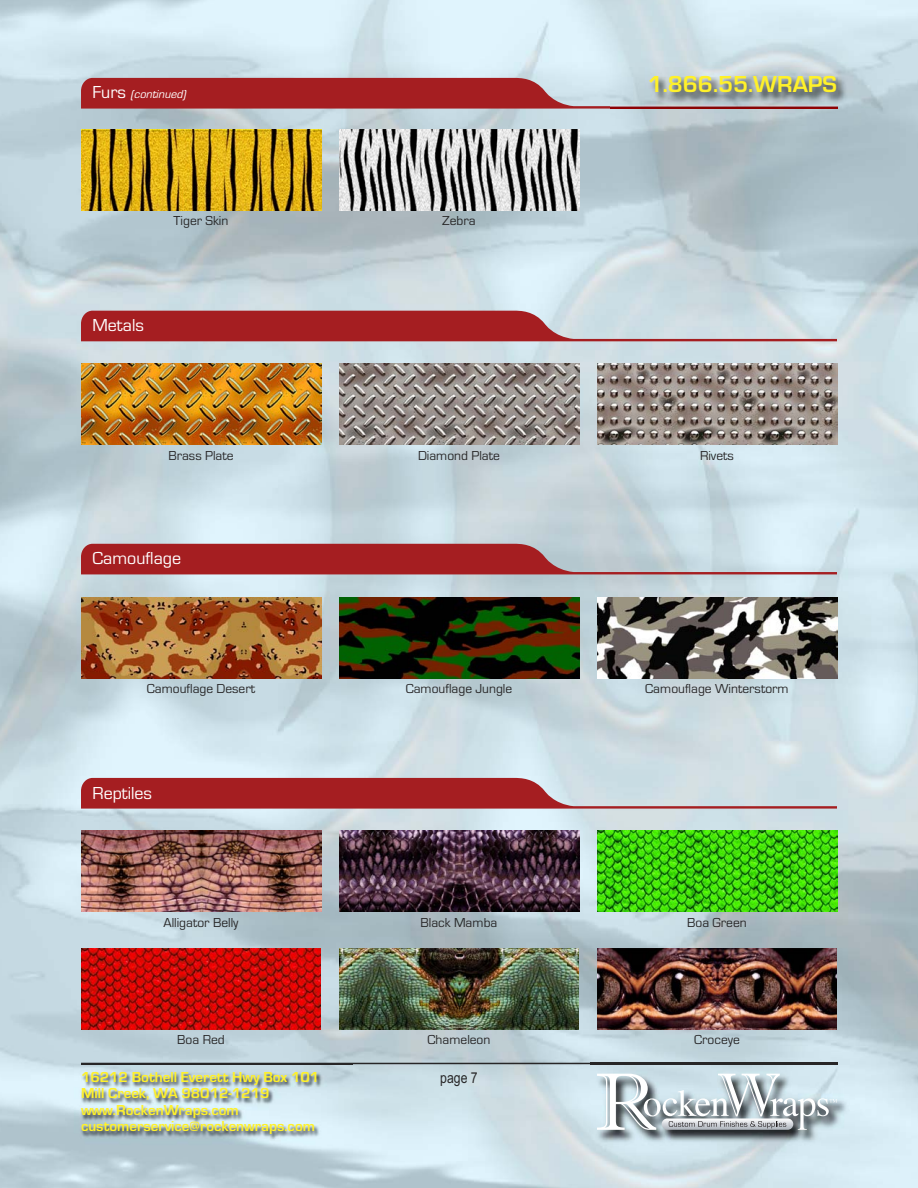
<style>
.page{position:relative;width:918px;height:1188px;background:#fff}
.page>*{position:absolute;margin:0;border:0;box-sizing:border-box;transform-origin:0 0}
.t1{font:700 24px "Eurostile";color:#fff12a}
.t2{font:18px "Eurostile";color:#fff}
.t3{font:700 15px/16.5px "Eurostile";color:#fff12a}
.t4{font:15px "Arial Narrow";color:#272627}
.t5{font:13.5px "Eurostile";color:#272627}
.t6{font:italic 12px "Eurostile";color:#fff}
.s1{font-style:normal;font-size:18px}
</style>
<div class="page">
<img style="left:0;top:0;width:918px;height:1188px">
<svg style="left:81px;top:78px;width:530px;height:31px"></svg>
<img style="left:81px;top:129px;width:240px;height:81px">
<img style="left:339px;top:129px;width:240px;height:81px">
<hr style="left:81px;top:1063px;width:756px;height:1px;background:#272627">
<img style="left:81px;top:364px;width:240px;height:81px">
<img style="left:339px;top:364px;width:240px;height:81px">
<img style="left:597px;top:364px;width:240px;height:81px">
<img style="left:81px;top:597px;width:240px;height:81px">
<img style="left:339px;top:597px;width:240px;height:81px">
<img style="left:597px;top:597px;width:240px;height:81px">
<img style="left:81px;top:831px;width:240px;height:81px">
<img style="left:339px;top:831px;width:240px;height:81px">
<img style="left:597px;top:831px;width:240px;height:81px">
<img style="left:591px;top:1059px;width:264px;height:96px">
<img style="left:591px;top:1063px;width:246px;height:1px">
<svg style="left:597px;top:1074px;width:240px;height:56px"></svg>
<img style="left:611px;top:67px;width:250px;height:59px">
<img style="left:611px;top:78px;width:226px;height:30px">
<img style="left:74px;top:1064px;width:279px;height:98px">
<img style="left:81px;top:1064px;width:272px;height:1px">
<svg style="left:81px;top:311px;width:756px;height:30px"></svg>
<svg style="left:81px;top:544px;width:756px;height:30px"></svg>
<svg style="left:81px;top:778px;width:756px;height:31px"></svg>
<img style="left:81px;top:948px;width:240px;height:81px">
<img style="left:339px;top:948px;width:240px;height:81px">
<img style="left:597px;top:948px;width:240px;height:81px">
<p class="t6" style="left:93px;top:90px;width:97px"><span class="s1">F u r s</span> (continued)</p>
<p class="t5" style="left:174px;top:216px;width:56px">Tiger Skin</p>
<p class="t5" style="left:442px;top:216px;width:35px">Zebra</p>
<h2 class="t2" style="left:93px;top:319px;width:53px">Metals</h2>
<h1 class="t1" style="left:648px;top:76px;width:191px">1.866.55.WRAPS</h1>
<p class="t5" style="left:168px;top:451px;width:67px">Brass Plate</p>
<p class="t5" style="left:418px;top:451px;width:84px">Diamond Plate</p>
<p class="t5" style="left:700px;top:451px;width:35px">Rivets</p>
<h2 class="t2" style="left:93px;top:552px;width:90px">Camouflage</h2>
<p class="t5" style="left:147px;top:684px;width:110px">Camouflage Desert</p>
<p class="t5" style="left:406px;top:684px;width:108px">Camouflage Jungle</p>
<p class="t5" style="left:645px;top:684px;width:145px">Camouflage Winterstorm</p>
<h2 class="t2" style="left:93px;top:787px;width:61px">Reptiles</h2>
<p class="t5" style="left:163px;top:918px;width:77px">Alligator Belly</p>
<p class="t5" style="left:421px;top:918px;width:78px">Black Mamba</p>
<p class="t5" style="left:687px;top:918px;width:61px">Boa Green</p>
<p class="t5" style="left:177px;top:1035px;width:49px">Boa Red</p>
<p class="t5" style="left:428px;top:1035px;width:64px">Chameleon</p>
<p class="t5" style="left:694px;top:1035px;width:47px">Croceye</p>
<p class="t3" style="left:81px;top:1070px;width:240px">16212 Bothell Everett Hwy Box 101<br>Mill Creek, WA 98012-1219 www.RockenWraps.com customerservice@rockenwraps.com</p>
<p class="t4" style="left:440px;top:1069px;width:39px">page 7</p>
</div>
